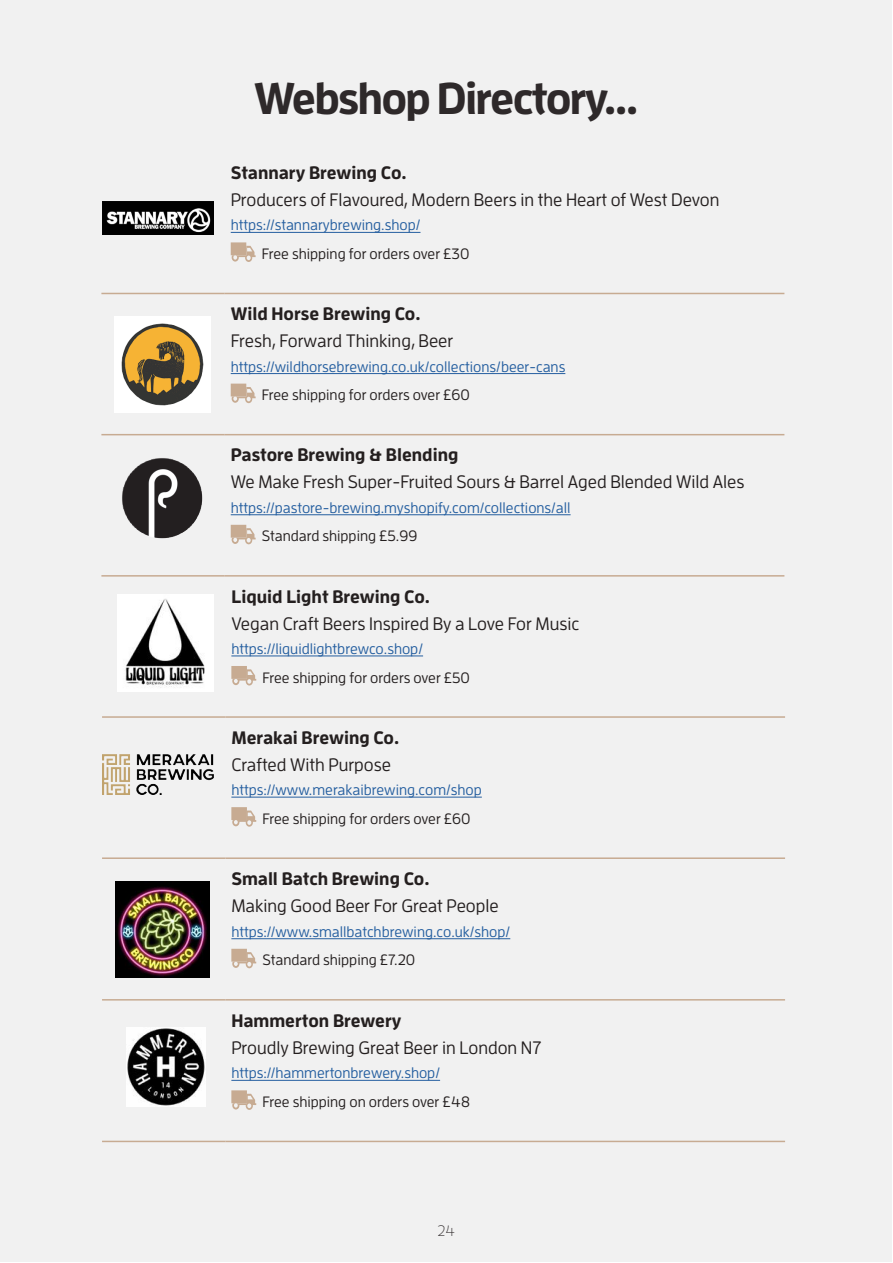
<style>
.page{position:relative;width:893px;height:1263px;background:#fff}
.page>*{position:absolute;margin:0;border:0;box-sizing:border-box;transform-origin:0 0}
.t1{font:700 44.4px "Enzo OT";letter-spacing:-.04em;color:#2e292a}
.t2{font:500 18px "Enzo OT";color:#241f1f}
.t3{font:700 18px "Enzo OT";color:#241f1f}
.t4{font:500 15px "Enzo OT";color:#255fa0}
.t5{font:500 15px "Enzo OT";color:#241f1f}
.t6{font:300 15px "Enzo OT";color:#2e292a}
</style>
<div class="page">
<div style="left:1px;top:1px;width:891px;height:1261px;background:#f1f1f1"></div>
<hr style="left:101px;top:293px;width:124px;height:1px;background:#c7ab92">
<hr style="left:225px;top:293px;width:559px;height:1px;background:#c7ab92">
<hr style="left:231px;top:232px;width:189px;height:1px;background:#255fa0">
<svg style="left:231px;top:242px;width:25px;height:20px"></svg>
<img style="left:102px;top:202px;width:111px;height:33px">
<hr style="left:101px;top:434px;width:124px;height:1px;background:#c7ab92">
<hr style="left:225px;top:434px;width:559px;height:1px;background:#c7ab92">
<hr style="left:231px;top:373px;width:334px;height:1px;background:#255fa0">
<svg style="left:231px;top:384px;width:25px;height:19px"></svg>
<img style="left:114px;top:316px;width:96px;height:96px">
<hr style="left:101px;top:575px;width:124px;height:2px;background:#c7ab92">
<hr style="left:225px;top:575px;width:559px;height:2px;background:#c7ab92">
<hr style="left:231px;top:514px;width:340px;height:1px;background:#255fa0">
<svg style="left:231px;top:525px;width:25px;height:19px"></svg>
<img style="left:122px;top:458px;width:81px;height:81px">
<hr style="left:102px;top:716px;width:123px;height:2px;background:#c7ab92">
<hr style="left:225px;top:716px;width:560px;height:2px;background:#c7ab92">
<hr style="left:231px;top:656px;width:192px;height:1px;background:#255fa0">
<svg style="left:231px;top:666px;width:25px;height:19px"></svg>
<img style="left:118px;top:595px;width:95px;height:96px">
<hr style="left:102px;top:857px;width:123px;height:2px;background:#c7ab92">
<hr style="left:225px;top:857px;width:560px;height:2px;background:#c7ab92">
<hr style="left:231px;top:797px;width:251px;height:1px;background:#255fa0">
<svg style="left:231px;top:807px;width:25px;height:20px"></svg>
<img style="left:102px;top:754px;width:111px;height:41px">
<hr style="left:102px;top:999px;width:123px;height:1px;background:#c7ab92">
<hr style="left:225px;top:999px;width:560px;height:1px;background:#c7ab92">
<hr style="left:231px;top:938px;width:279px;height:1px;background:#255fa0">
<svg style="left:231px;top:949px;width:25px;height:19px"></svg>
<img style="left:116px;top:881px;width:93px;height:97px">
<hr style="left:102px;top:1141px;width:123px;height:1px;background:#c7ab92">
<hr style="left:225px;top:1141px;width:560px;height:1px;background:#c7ab92">
<hr style="left:231px;top:1080px;width:209px;height:1px;background:#255fa0">
<svg style="left:231px;top:1090px;width:25px;height:20px"></svg>
<img style="left:126px;top:1027px;width:79px;height:79px">
<h1 class="t1" style="left:254px;top:70px;width:386px">Webshop Directory...</h1>
<p class="t3" style="left:231px;top:161px;width:177px">Stannary Brewing Co.</p>
<p class="t2" style="left:231px;top:189px;width:490px">Producers of Flavoured, Modern Beers in the Heart of West Devon</p>
<p class="t4" style="left:231px;top:216px;width:191px">https://stannarybrewing.shop/</p>
<p class="t5" style="left:262px;top:245px;width:209px">Free shipping for orders over £30</p>
<p class="t3" style="left:231px;top:303px;width:191px">Wild Horse Brewing Co.</p>
<p class="t2" style="left:231px;top:330px;width:224px">Fresh, Forward Thinking, Beer</p>
<p class="t4" style="left:231px;top:358px;width:336px">https://wildhorsebrewing.co.uk/collections/beer-cans</p>
<p class="t5" style="left:262px;top:386px;width:210px">Free shipping for orders over £60</p>
<p class="t3" style="left:231px;top:444px;width:229px">Pastore Brewing &amp; Blending</p>
<p class="t2" style="left:231px;top:471px;width:515px">We Make Fresh Super-Fruited Sours &amp; Barrel Aged Blended Wild Ales</p>
<p class="t4" style="left:231px;top:499px;width:341px">https://pastore-brewing.myshopify.com/collections/all</p>
<p class="t5" style="left:262px;top:527px;width:157px">Standard shipping £5.99</p>
<p class="t3" style="left:231px;top:585px;width:200px">Liquid Light Brewing Co.</p>
<p class="t2" style="left:231px;top:613px;width:350px">Vegan Craft Beers Inspired By a Love For Music</p>
<p class="t4" style="left:231px;top:640px;width:193px">https://liquidlightbrewco.shop/</p>
<p class="t5" style="left:262px;top:668px;width:209px">Free shipping for orders over £50</p>
<p class="t3" style="left:231px;top:726px;width:169px">Merakai Brewing Co.</p>
<p class="t2" style="left:231px;top:754px;width:161px">Crafted With Purpose</p>
<p class="t4" style="left:231px;top:781px;width:252px">https://www.merakaibrewing.com/shop</p>
<p class="t5" style="left:262px;top:810px;width:210px">Free shipping for orders over £60</p>
<p class="t3" style="left:231px;top:868px;width:200px">Small Batch Brewing Co.</p>
<p class="t2" style="left:231px;top:895px;width:269px">Making Good Beer For Great People</p>
<p class="t4" style="left:231px;top:923px;width:280px">https://www.smallbatchbrewing.co.uk/shop/</p>
<p class="t5" style="left:262px;top:951px;width:154px">Standard shipping £7.20</p>
<p class="t3" style="left:231px;top:1009px;width:172px">Hammerton Brewery</p>
<p class="t2" style="left:231px;top:1037px;width:312px">Proudly Brewing Great Beer in London N7</p>
<p class="t4" style="left:231px;top:1064px;width:210px">https://hammertonbrewery.shop/</p>
<p class="t5" style="left:262px;top:1093px;width:209px">Free shipping on orders over £48</p>
<p class="t6" style="left:438px;top:1222px;width:19px">24</p>
</div>
